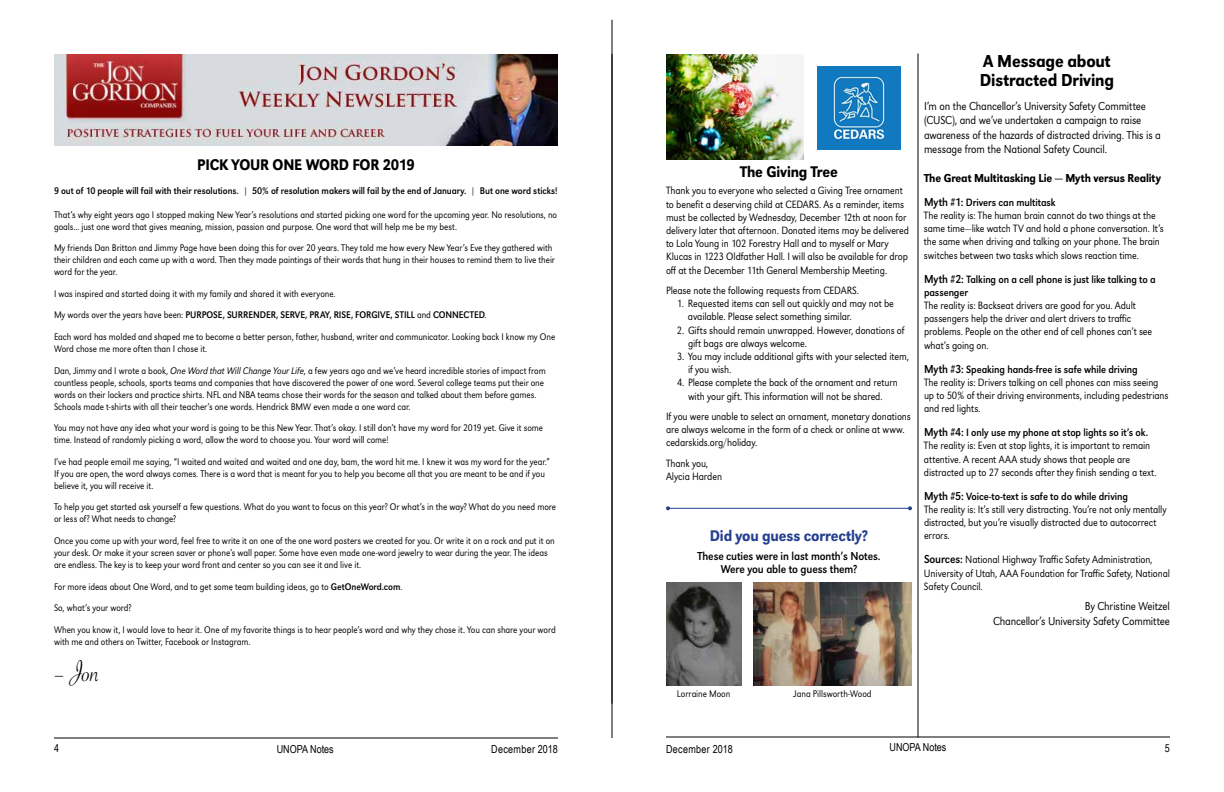
<style>
.page{position:relative;width:1224px;height:792px;background:#fff}
.page>*{position:absolute;margin:0;border:0;box-sizing:border-box;transform-origin:0 0}
.t1{font:32px "Savoye Let Plain";color:#000;scale:.9 1}
.t2{font:500 18px/19px "URW Grotesk";letter-spacing:-.01em;color:#000;scale:.9 1}
.t3{font:500 16px "URW Grotesk";letter-spacing:-.015em;color:#000;scale:.9 1}
.t4{font:500 16px "URW Grotesk";letter-spacing:-.01em;color:#25408f;scale:.9 1}
.t5{font:300 12px/14.4px "URW Grotesk";letter-spacing:-.015em;color:#000;scale:.9 1}
.t6{font:12px/13px "URW Grotesk";letter-spacing:-.01em;color:#000;text-align:center;scale:.9 1}
.t7{font:500 12px "URW Grotesk";letter-spacing:-.01em;color:#000;scale:.9 1}
.t8{font:300 11px/13.2px "URW Grotesk";letter-spacing:-.01em;color:#000;scale:.9 1}
.t9{font:11px/13.2px "URW Grotesk";letter-spacing:-.01em;color:#000;scale:.9 1}
.t10{font:11px "Arial Narrow";letter-spacing:.03em;color:#000}
.t11{font:11px "Arial Narrow";color:#000}
.t12{font:300 10px/12px "URW Grotesk";letter-spacing:-.005em;color:#000;scale:.9 1}
.t13{font:10px "URW Grotesk";letter-spacing:-.005em;color:#000;scale:.9 1}
.s1{font-weight:400}
.s2{font-style:italic}
.s3{font-weight:400;font-size:12px}
.s4{font-size:12px}
</style>
<div class="page">
<hr style="left:54px;top:738px;width:504px;height:1px;background:#000">
<hr style="left:666px;top:736px;width:504px;height:2px;background:#000">
<hr style="left:612px;top:20px;width:1px;height:684px;background:#000">
<hr style="left:612px;top:54px;width:1px;height:684px;background:#000">
<img style="left:817px;top:66px;width:84px;height:84px">
<hr style="left:668px;top:508px;width:242px;height:1px;background:#25408f">
<svg style="left:666px;top:506px;width:4px;height:4px"></svg>
<svg style="left:908px;top:506px;width:4px;height:4px"></svg>
<img style="left:753px;top:583px;width:159px;height:103px">
<img style="left:666px;top:583px;width:75px;height:103px">
<img style="left:666px;top:55px;width:138px;height:104px">
<img style="left:55px;top:55px;width:503px;height:91px">
<hr style="left:918px;top:54px;width:1px;height:683px;background:#000">
<h3 class="t3" style="left:197px;top:155px;width:243px">PICK YOUR ONE WORD FOR 2019</h3>
<p class="t13" style="left:54px;top:185px;width:561px">9 out of 10 people will fail with their resolutions. | 50% of resolution makers will fail by the end of January. | But one word sticks!</p>
<p class="t12" style="left:54px;top:208px;width:561px">That’s why eight years ago I stopped making New Year’s resolutions and started picking one word for the upcoming year. No resolutions, no goals... just one word that gives meaning, mission, passion and purpose. One word that will help me be my best.</p>
<p class="t12" style="left:54px;top:242px;width:558px">My friends Dan Britton and Jimmy Page have been doing this for over 20 years. They told me how every New Year’s Eve they gathered with their children and each came up with a word. Then they made paintings of their words that hung in their houses to remind them to live their word for the year.</p>
<p class="t12" style="left:54px;top:283px;width:558px;line-height:21.6px">I was inspired and started doing it with my family and shared it with everyone.<br>My words over the years have been: <span class="s1">PURPOSE, SURRENDER, SERVE, PRAY, RISE, FORGIVE, STILL</span> and <span class="s1">CONNECTED</span>.<br>Each word has molded and shaped me to become a better person, father, husband, writer and communicator. Looking back I know my One</p>
<p class="t12" style="left:54px;top:338px;width:548px;line-height:21.6px">Word chose me more often than I chose it.<br>Dan, Jimmy and I wrote a book, <span class="s2">One Word that Will Change Your Life</span>, a few years ago and we’ve heard incredible stories of impact from</p>
<p class="t12" style="left:54px;top:376px;width:546px">countless people, schools, sports teams and companies that have discovered the power of one word. Several college teams put their one words on their lockers and practice shirts. NFL and NBA teams chose their words for the season and talked about them before games.<br>Schools made t-shirts with all their teacher’s one words. Hendrick BMW even made a one word car.</p>
<p class="t12" style="left:54px;top:422px;width:545px">You may not have any idea what your word is going to be this New Year. That’s okay. I still don’t have my word for 2019 yet. Give it some time. Instead of randomly picking a word, allow the word to choose you. Your word will come!</p>
<p class="t12" style="left:54px;top:456px;width:553px">I’ve had people email me saying, “I waited and waited and waited and one day, bam, the word hit me. I knew it was my word for the year.”<br>If you are open, the word always comes. There is a word that is meant for you to help you become all that you are meant to be and if you believe it, you will receive it.</p>
<p class="t12" style="left:54px;top:501px;width:559px">To help you get started ask yourself a few questions. What do you want to focus on this year? Or what’s in the way? What do you need more or less of? What needs to change?</p>
<p class="t12" style="left:54px;top:535px;width:558px">Once you come up with your word, feel free to write it on one of the one word posters we created for you. Or write it on a rock and put it on your desk. Or make it your screen saver or phone’s wall paper. Some have even made one-word jewelry to wear during the year. The ideas are endless. The key is to keep your word front and center so you can see it and live it.</p>
<p class="t12" style="left:54px;top:576px;width:559px;line-height:21.6px">For more ideas about One Word, and to get some team building ideas, go to <span class="s1">GetOneWord.com</span>.<br>So, what’s your word?<br>When you know it, I would love to hear it. One of my favorite things is to hear people’s word and why they chose it. You can share your word</p>
<p class="t12" style="left:54px;top:636px;width:220px">with me and others on Twitter, Facebook or Instagram.</p>
<h1 class="t1" style="left:54px;top:650px;width:52px">– Jon</h1>
<h3 class="t3" style="left:740px;top:162px;width:110px">The Giving Tree</h3>
<p class="t8" style="left:666px;top:184px;width:272px">Thank you to everyone who selected a Giving Tree ornament to benefit a deserving child at CEDARS. As a reminder, items must be collected by Wednesday, December 12th at noon for delivery later that afternoon. Donated items may be delivered to Lola Young in 102 Forestry Hall and to myself or Mary Klucas in 1223 Oldfather Hall. I will also be available for drop off at the December 11th General Membership Meeting.</p>
<p class="t8" style="left:666px;top:284px;width:216px">Please note the following requests from CEDARS.</p>
<p class="t8" style="left:688px;top:297px;width:230px;text-indent:-11px">1. Requested items can sell out quickly and may not be available. Please select something similar.</p>
<p class="t8" style="left:688px;top:323px;width:242px;text-indent:-11px">2. Gifts should remain unwrapped. However, donations of gift bags are always welcome.</p>
<p class="t8" style="left:688px;top:350px;width:247px;text-indent:-11px">3. You may include additional gifts with your selected item, if you wish.</p>
<p class="t8" style="left:677px;top:376px;width:247px;text-align:center">4. Please complete the back of the ornament and return with your gift. This information will not be shared.</p>
<p class="t8" style="left:666px;top:410px;width:274px">If you were unable to select an ornament, monetary donations are always welcome in the form of a check or online at www. cedarskids.org/holiday.</p>
<p class="t8" style="left:666px;top:457px;width:64px">Thank you,<br>Alycia Harden</p>
<h3 class="t4" style="left:710px;top:526px;width:177px">Did you guess correctly?</h3>
<p class="t6" style="left:697px;top:549px;width:205px">These cuties were in last month’s Notes.<br>Were you able to guess them?</p>
<h2 class="t2" style="left:980px;top:52px;width:150px">A Message about<br>Distracted Driving</h2>
<p class="t5" style="left:924px;top:99px;width:265px">I’m on the Chancellor’s University Safety Committee (CUSC), and we’ve undertaken a campaign to raise awareness of the hazards of distracted driving. This is a message from the National Safety Council.</p>
<p class="t7" style="left:924px;top:171px;width:265px">The Great Multitasking Lie — Myth versus Reality</p>
<p class="t8" style="left:924px;top:196px;width:268px"><span class="s3">Myth #1:</span> <span class="s1">Drivers can multitask<br></span>The reality is: The human brain cannot do two things at the same time—like watch TV and hold a phone conversation. It’s the same when driving and talking on your phone. The brain switches between two tasks which slows reaction time.</p>
<p class="t9" style="left:924px;top:272px;width:259px"><span class="s4">Myth #2:</span> Talking on a cell phone is just like talking to a passenger</p>
<p class="t8" style="left:924px;top:299px;width:255px">The reality is: Backseat drivers are good for you. Adult passengers help the driver and alert drivers to traffic problems. People on the other end of cell phones can’t see what’s going on.</p>
<p class="t8" style="left:924px;top:362px;width:273px"><span class="s3">Myth #3:</span> <span class="s1">Speaking hands-free is safe while driving<br></span>The reality is: Drivers talking on cell phones can miss seeing up to 50% of their driving environments, including pedestrians and red lights.</p>
<p class="t8" style="left:924px;top:426px;width:260px"><span class="s3">Myth #4:</span> <span class="s1">I only use my phone at stop lights so it’s ok.<br></span>The reality is: Even at stop lights, it is important to remain attentive. A recent AAA study shows that people are distracted up to 27 seconds after they finish sending a text.</p>
<p class="t8" style="left:924px;top:490px;width:271px"><span class="s3">Myth #5:</span> <span class="s1">Voice-to-text is safe to do while driving<br></span>The reality is: It’s still very distracting. You’re not only mentally distracted, but you’re visually distracted due to autocorrect errors.</p>
<p class="t8" style="left:924px;top:553px;width:275px"><span class="s3">Sources:</span> National Highway Traffic Safety Administration,<br>University of Utah, AAA Foundation for Traffic Safety, National<br>Safety Council.</p>
<p class="t5" style="left:993px;top:599px;width:198px;text-align:right">By Christine Weitzel<br>Chancellor’s University Safety Committee</p>
<p class="t12" style="left:677px;top:688px;width:61px">Lorraine Moon</p>
<p class="t12" style="left:794px;top:688px;width:88px">Jana Pillsworth-Wood</p>
<p class="t11" style="left:54px;top:740px;width:7px">4</p>
<p class="t11" style="left:277px;top:741px;width:58px">UNOPA Notes</p>
<p class="t10" style="left:491px;top:741px;width:68px">December 2018</p>
<p class="t10" style="left:666px;top:741px;width:68px">December 2018</p>
<p class="t11" style="left:890px;top:739px;width:58px">UNOPA Notes</p>
<p class="t11" style="left:1165px;top:740px;width:7px">5</p>
</div>
